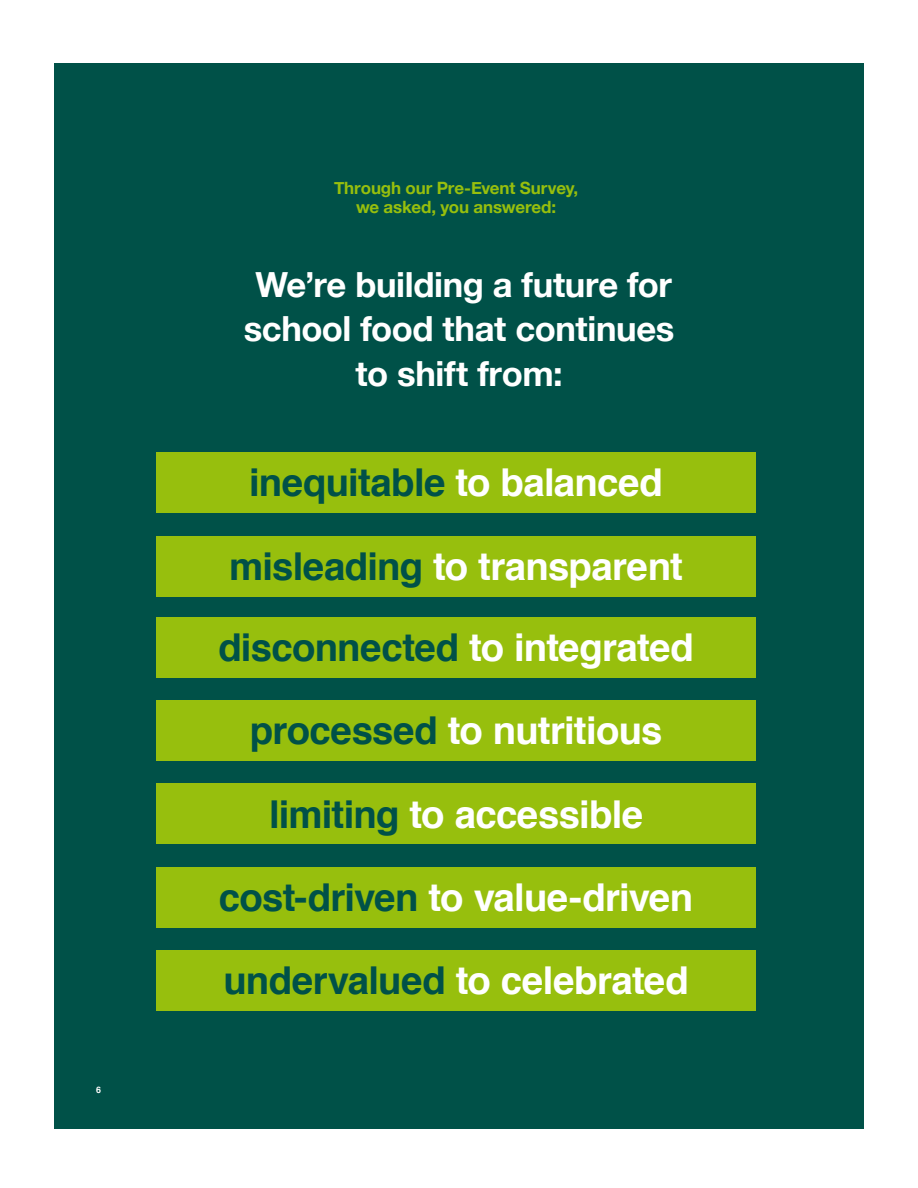
<style>
.page{position:relative;width:918px;height:1188px;background:#fff}
.page>*{position:absolute;margin:0;border:0;box-sizing:border-box;transform-origin:0 0}
.t1{font:700 38.4px/83.2px "Helvetica";letter-spacing:-.02em;color:#fff}
.t2{font:700 38.4px "Helvetica";letter-spacing:-.02em;color:#005148}
.t3{font:700 34.65px/44.5px "Helvetica Neue";letter-spacing:-.01em;color:#fff;text-align:center}
.t4{font:700 16.95px/18.9px "Helvetica Neue";letter-spacing:-.005em;color:#97bf0d;text-align:center}
.t5{font:700 8.85px "Helvetica";color:#fff}
.s1{color:#fff}
.s2{color:#005148}
</style>
<div class="page">
<div style="left:54px;top:64px;width:810px;height:1065px;background:#005148"></div>
<div style="left:156px;top:453px;width:600px;height:60px;background:#97bf0d"></div>
<div style="left:156px;top:617px;width:600px;height:60px;background:#97bf0d"></div>
<div style="left:156px;top:784px;width:600px;height:60px;background:#97bf0d"></div>
<div style="left:156px;top:536px;width:600px;height:60px;background:#97bf0d"></div>
<div style="left:156px;top:700px;width:600px;height:61px;background:#97bf0d"></div>
<div style="left:156px;top:867px;width:600px;height:60px;background:#97bf0d"></div>
<div style="left:156px;top:950px;width:600px;height:61px;background:#97bf0d"></div>
<p class="t5" style="left:96px;top:1087px;width:6px">6</p>
<p class="t4" style="left:334px;top:180px;width:246px">Through our Pre-Event Survey, we asked, you answered:</p>
<p class="t3" style="left:244px;top:264px;width:432px">We’re building a future for school food that continues to shift from:</p>
<p class="t2" style="left:249px;top:467px;width:415px">inequitable <span class="s1">to balanced</span></p>
<p class="t1" style="left:229px;top:528px;width:455px"><span class="s2">misleading</span> to transparent</p>
<p class="t2" style="left:218px;top:633px;width:477px">disconnected <span class="s1">to integrated</span></p>
<p class="t1" style="left:250px;top:693px;width:414px"><span class="s2">processed</span> to nutritious</p>
<p class="t1" style="left:269px;top:776px;width:376px"><span class="s2">limiting</span> to accessible</p>
<p class="t1" style="left:219px;top:859px;width:476px"><span class="s2">cost-driven</span> to value-driven <span class="s2">undervalued</span> to celebrated</p>
</div>
